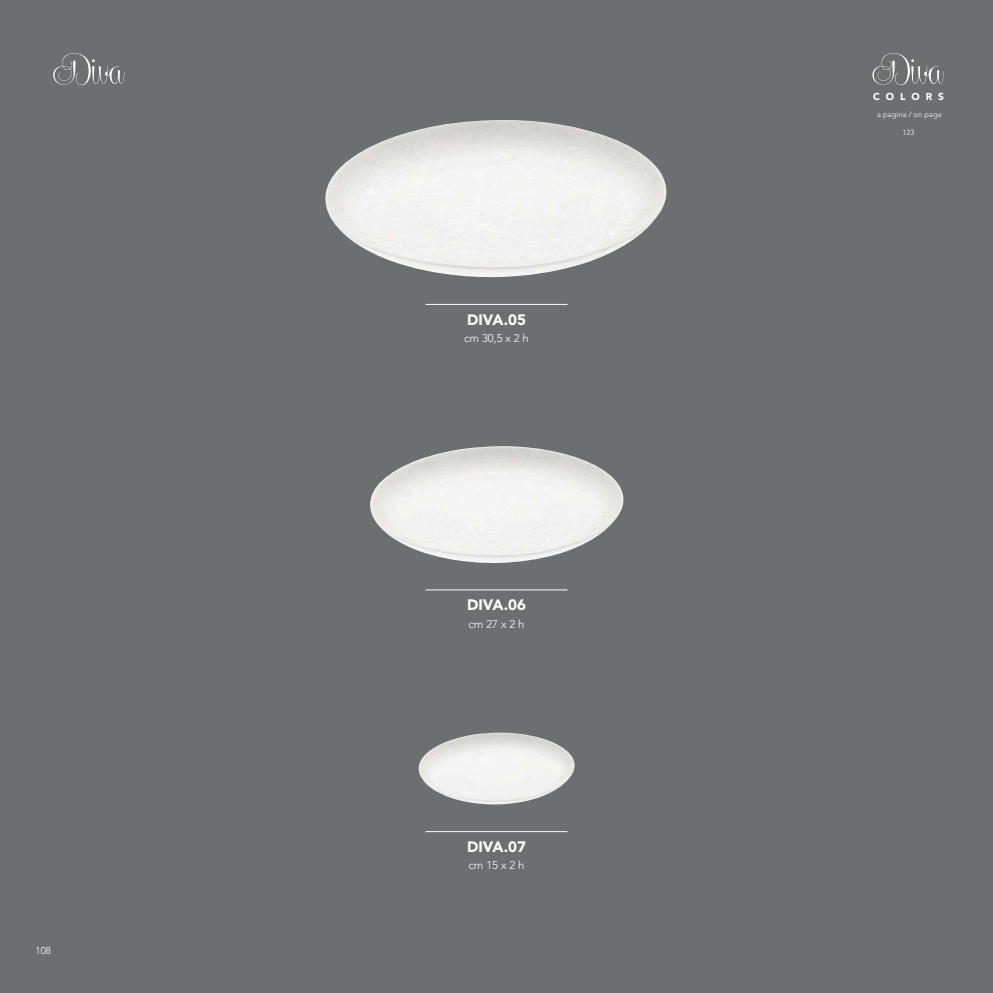
<style>
.page{position:relative;width:993px;height:993px;background:#fff}
.page>*{position:absolute;margin:0;border:0;box-sizing:border-box;transform-origin:0 0}
.t1{font:900 15px "Avenir LT Std";color:#fff}
.t2{font:300 11.25px "Avenir LT Std";color:#fff}
.t3{font:900 10px "Avenir LT Std";letter-spacing:.595em;color:#fff}
.t4{font:300 10px "Avenir LT Std";color:#fff}
.t5{font:300 7.5px "Avenir LT Std";letter-spacing:.01em;color:#fff}
</style>
<div class="page">
<div style="left:0;top:0;width:992px;height:992px;background:#6c6e70"></div>
<img style="left:325px;top:120px;width:341px;height:158px">
<hr style="left:425px;top:304px;width:142px;height:1px;background:#fff">
<img style="left:370px;top:446px;width:253px;height:117px">
<hr style="left:425px;top:589px;width:142px;height:1px;background:#fff">
<img style="left:418px;top:732px;width:156px;height:72px">
<hr style="left:425px;top:831px;width:142px;height:1px;background:#fff">
<svg style="left:53px;top:53px;width:71px;height:33px"></svg>
<svg style="left:872px;top:53px;width:71px;height:33px"></svg>
<p class="t4" style="left:35px;top:946px;width:17px">108</p>
<h1 class="t1" style="left:467px;top:313px;width:60px">DIVA.05</h1>
<p class="t2" style="left:464px;top:333px;width:66px">cm 30,5 x 2 h</p>
<h1 class="t1" style="left:467px;top:598px;width:60px">DIVA.06</h1>
<p class="t2" style="left:468px;top:618px;width:57px">cm 27 x 2 h</p>
<h1 class="t1" style="left:467px;top:840px;width:60px">DIVA.07</h1>
<p class="t2" style="left:468px;top:860px;width:57px">cm 15 x 2 h</p>
<p class="t3" style="left:872px;top:92px;width:72px">COLORS</p>
<p class="t5" style="left:877px;top:111px;width:66px">a pagina / on page</p>
<p class="t5" style="left:902px;top:129px;width:13px">123</p>
</div>
